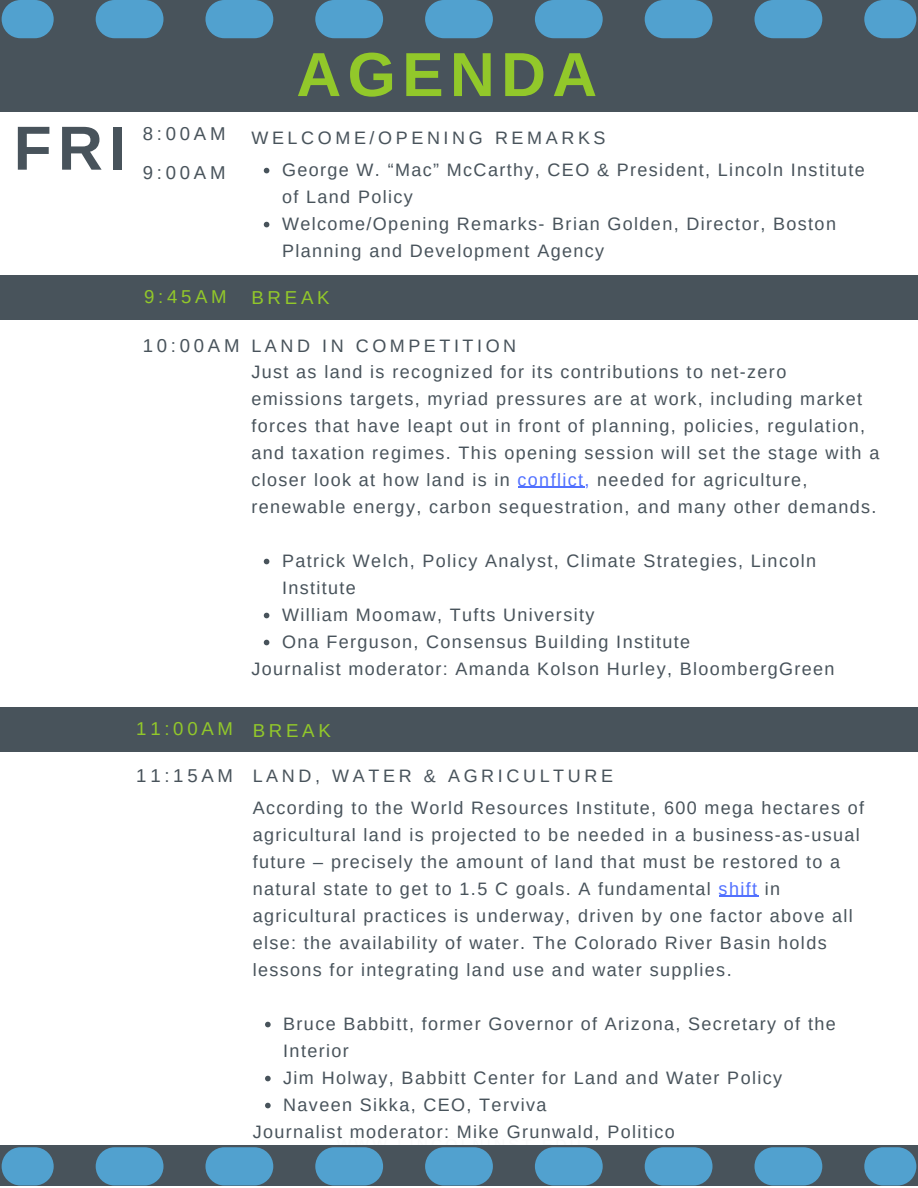
<style>
.page{position:relative;width:918px;height:1188px;background:#fff}
.page>*{position:absolute;margin:0;border:0;box-sizing:border-box;transform-origin:0 0}
.t1{font:700 62.25px "Arimo";letter-spacing:.1em;color:#92c82a}
.t2{font:700 62.25px "Arimo";color:#48535b}
.t3{font:18.75px "Arimo";letter-spacing:.2em;color:#92c82a}
.t4{font:18.6px "Arimo";letter-spacing:.2em;color:#48535b}
.t5{font:18.6px "Arimo";letter-spacing:.2em;color:#92c82a}
.t6{font:18px/27px "Arimo";letter-spacing:.075em;color:#48535b}
.t7{font:18px "Arimo";letter-spacing:.2em;color:#48535b}
.s1{color:#5271ff}
</style>
<div class="page">
<svg style="left:264px;top:168px;width:5px;height:5px"></svg>
<svg style="left:264px;top:222px;width:5px;height:5px"></svg>
<div style="left:0;top:0;width:918px;height:111px;background:#48535b"></div>
<div style="left:864px;top:0;width:52px;height:38px;background:#51a1cf;border-radius:19px"></div>
<svg style="left:96px;top:0;width:726px;height:38px"></svg>
<div style="left:2px;top:0;width:52px;height:38px;background:#51a1cf;border-radius:19px"></div>
<div style="left:0;top:275px;width:918px;height:45px;background:#48535b"></div>
<div style="left:0;top:707px;width:918px;height:45px;background:#48535b"></div>
<svg style="left:265px;top:1022px;width:6px;height:5px"></svg>
<svg style="left:265px;top:1076px;width:6px;height:5px"></svg>
<svg style="left:265px;top:1103px;width:6px;height:5px"></svg>
<hr style="left:719px;top:896px;width:40px;height:1px;background:#5271ff">
<svg style="left:264px;top:559px;width:5px;height:5px"></svg>
<svg style="left:264px;top:613px;width:5px;height:5px"></svg>
<svg style="left:264px;top:640px;width:5px;height:5px"></svg>
<hr style="left:518px;top:487px;width:67px;height:1px;background:#5271ff">
<div style="left:0;top:1145px;width:918px;height:41px;background:#48535b"></div>
<div style="left:864px;top:1147px;width:52px;height:39px;background:#51a1cf;border-radius:19px"></div>
<svg style="left:96px;top:1147px;width:726px;height:39px"></svg>
<div style="left:2px;top:1147px;width:52px;height:39px;background:#51a1cf;border-radius:19px"></div>
<p class="t1" style="left:296px;top:40px;width:302px">AGENDA</p>
<p class="t2" style="left:14px;top:113px;width:114px">FRI</p>
<p class="t4" style="left:143px;top:124px;width:84px">8:00AM</p>
<p class="t7" style="left:251px;top:128px;width:356px">WELCOME/OPENING REMARKS</p>
<p class="t4" style="left:143px;top:162px;width:84px">9:00AM</p>
<p class="t6" style="left:282px;top:156px;width:584px">George W. “Mac” McCarthy, CEO &amp; President, Lincoln Institute of Land Policy</p>
<p class="t6" style="left:282px;top:210px;width:556px">Welcome/Opening Remarks- Brian Golden, Director, Boston<br>Planning and Development Agency</p>
<p class="t5" style="left:144px;top:286px;width:84px">9:45AM</p>
<p class="t3" style="left:251px;top:287px;width:80px">BREAK</p>
<p class="t4" style="left:143px;top:335px;width:98px">10:00AM</p>
<p class="t7" style="left:251px;top:335px;width:266px">LAND IN COMPETITION</p>
<p class="t6" style="left:251px;top:358px;width:629px">Just as land is recognized for its contributions to net-zero emissions targets, myriad pressures are at work, including market forces that have leapt out in front of planning, policies, regulation, and taxation regimes. This opening session will set the stage with a closer look at how land is in <span class="s1">conflict,</span> needed for agriculture, renewable energy, carbon sequestration, and many other demands.</p>
<p class="t6" style="left:282px;top:547px;width:536px">Patrick Welch, Policy Analyst, Climate Strategies, Lincoln<br>Institute</p>
<p class="t6" style="left:282px;top:601px;width:314px">William Moomaw, Tufts University</p>
<p class="t6" style="left:282px;top:628px;width:410px">Ona Ferguson, Consensus Building Institute</p>
<p class="t6" style="left:251px;top:655px;width:585px">Journalist moderator: Amanda Kolson Hurley, BloombergGreen</p>
<p class="t5" style="left:136px;top:719px;width:98px">11:00AM</p>
<p class="t3" style="left:253px;top:720px;width:80px">BREAK</p>
<p class="t4" style="left:136px;top:765px;width:98px">11:15AM</p>
<p class="t7" style="left:253px;top:766px;width:362px">LAND, WATER &amp; AGRICULTURE</p>
<p class="t6" style="left:253px;top:794px;width:613px">According to the World Resources Institute, 600 mega hectares of agricultural land is projected to be needed in a business-as-usual future – precisely the amount of land that must be restored to a natural state to get to 1.5 C goals. A fundamental <span class="s1">shift</span> in agricultural practices is underway, driven by one factor above all else: the availability of water. The Colorado River Basin holds lessons for integrating land use and water supplies.</p>
<p class="t6" style="left:283px;top:1010px;width:554px">Bruce Babbitt, former Governor of Arizona, Secretary of the<br>Interior</p>
<p class="t6" style="left:283px;top:1064px;width:500px">Jim Holway, Babbitt Center for Land and Water Policy</p>
<p class="t6" style="left:283px;top:1091px;width:265px">Naveen Sikka, CEO, Terviva</p>
<p class="t6" style="left:253px;top:1118px;width:424px">Journalist moderator: Mike Grunwald, Politico</p>
</div>
